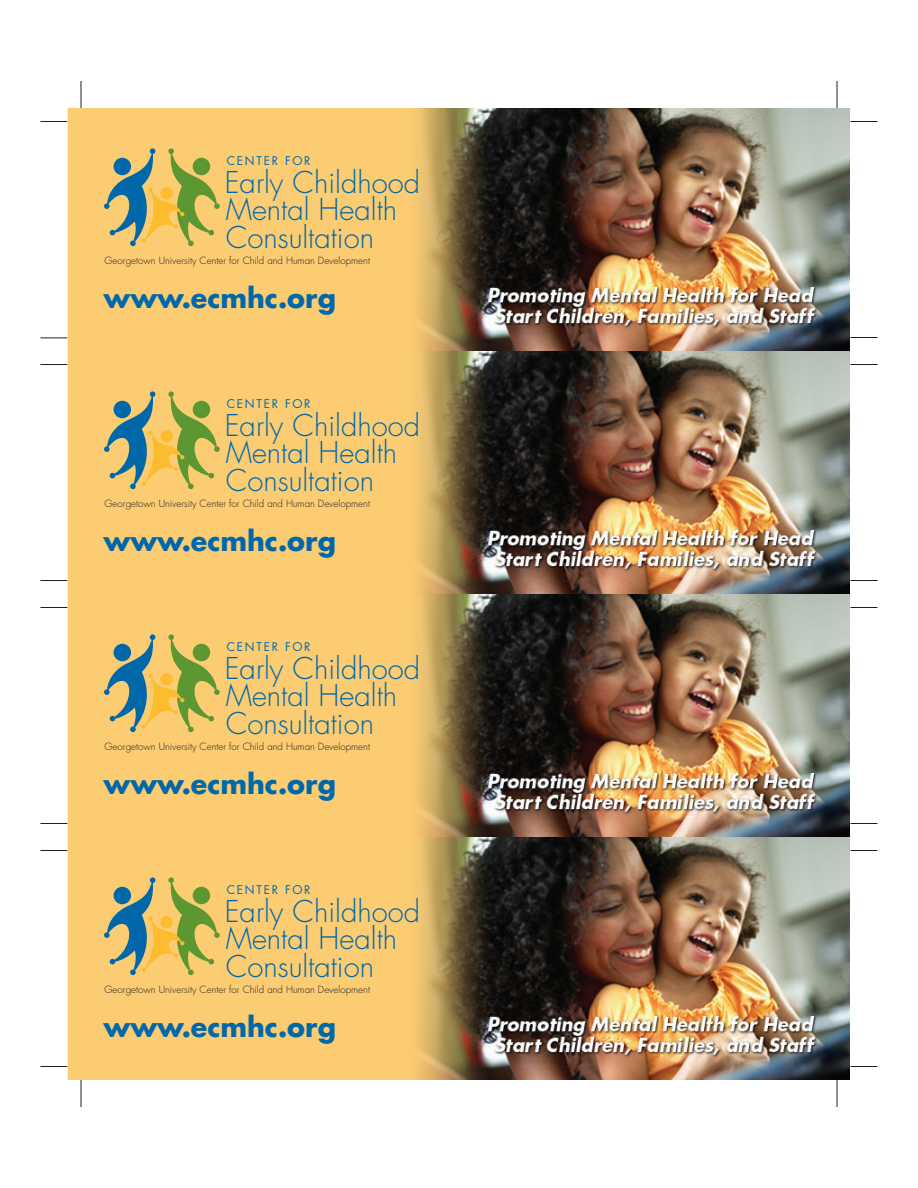
<style>
.page{position:relative;width:918px;height:1188px;background:#fff}
.page>*{position:absolute;margin:0;border:0;box-sizing:border-box;transform-origin:0 0}
.t1{font:300 29.25px/27.3px "Futura";color:#0068a9}
.t2{font:700 27px "Futura";color:#0068a9}
.t3{font:11.7px "Futura";letter-spacing:.15em;color:#0068a9}
.t4{font:300 9.75px "Futura";color:#231f20}
</style>
<div class="page">
<svg style="left:837px;top:81px;width:1px;height:27px"></svg>
<svg style="left:81px;top:81px;width:1px;height:27px"></svg>
<svg style="left:837px;top:1080px;width:1px;height:27px"></svg>
<svg style="left:81px;top:1080px;width:1px;height:27px"></svg>
<svg style="left:850px;top:1066px;width:28px;height:1px"></svg>
<svg style="left:40px;top:1066px;width:28px;height:1px"></svg>
<svg style="left:850px;top:850px;width:28px;height:1px"></svg>
<svg style="left:40px;top:850px;width:28px;height:1px"></svg>
<svg style="left:850px;top:823px;width:28px;height:1px"></svg>
<svg style="left:40px;top:823px;width:28px;height:1px"></svg>
<svg style="left:850px;top:607px;width:28px;height:1px"></svg>
<svg style="left:40px;top:607px;width:28px;height:1px"></svg>
<svg style="left:850px;top:580px;width:28px;height:1px"></svg>
<svg style="left:40px;top:580px;width:28px;height:1px"></svg>
<svg style="left:850px;top:364px;width:28px;height:1px"></svg>
<svg style="left:40px;top:364px;width:28px;height:1px"></svg>
<svg style="left:850px;top:337px;width:28px;height:1px"></svg>
<svg style="left:40px;top:338px;width:28px;height:1px"></svg>
<svg style="left:850px;top:121px;width:28px;height:1px"></svg>
<svg style="left:40px;top:121px;width:28px;height:1px"></svg>
<img style="left:68px;top:108px;width:782px;height:972px">
<svg style="left:104px;top:148px;width:116px;height:98px;background:#bab26d"></svg>
<div style="left:160px;top:187px;width:13px;height:12px;background:#fdbb2e;border-radius:50%"></div>
<svg style="left:104px;top:391px;width:116px;height:98px;background:#bab26d"></svg>
<div style="left:160px;top:430px;width:13px;height:12px;background:#fdbb2e;border-radius:50%"></div>
<svg style="left:104px;top:634px;width:116px;height:98px;background:#bab26d"></svg>
<div style="left:160px;top:673px;width:13px;height:12px;background:#fdbb2e;border-radius:50%"></div>
<svg style="left:104px;top:877px;width:116px;height:98px;background:#bab26d"></svg>
<div style="left:160px;top:916px;width:13px;height:12px;background:#fdbb2e;border-radius:50%"></div>
<p class="t3" style="left:227px;top:155px;width:85px">CENTER FOR</p>
<h1 class="t1" style="left:225px;top:171px;width:197px">Early Childhood<br>Mental Health<br>Consultation</h1>
<p class="t4" style="left:105px;top:256px;width:267px">Georgetown University Center for Child and Human Development</p>
<h2 class="t2" style="left:104px;top:286px;width:234px">www.ecmhc.org</h2>
<p class="t3" style="left:227px;top:398px;width:85px">CENTER FOR</p>
<h1 class="t1" style="left:225px;top:414px;width:197px">Early Childhood<br>Mental Health<br>Consultation</h1>
<p class="t4" style="left:105px;top:499px;width:267px">Georgetown University Center for Child and Human Development</p>
<h2 class="t2" style="left:104px;top:529px;width:234px">www.ecmhc.org</h2>
<p class="t3" style="left:227px;top:641px;width:85px">CENTER FOR</p>
<h1 class="t1" style="left:225px;top:657px;width:197px">Early Childhood<br>Mental Health<br>Consultation</h1>
<p class="t4" style="left:105px;top:742px;width:267px">Georgetown University Center for Child and Human Development</p>
<h2 class="t2" style="left:104px;top:772px;width:234px">www.ecmhc.org</h2>
<p class="t3" style="left:227px;top:884px;width:85px">CENTER FOR</p>
<h1 class="t1" style="left:225px;top:900px;width:197px">Early Childhood<br>Mental Health<br>Consultation</h1>
<p class="t4" style="left:105px;top:985px;width:267px">Georgetown University Center for Child and Human Development</p>
<h2 class="t2" style="left:103px;top:1015px;width:234px">www.ecmhc.org</h2>
</div>
